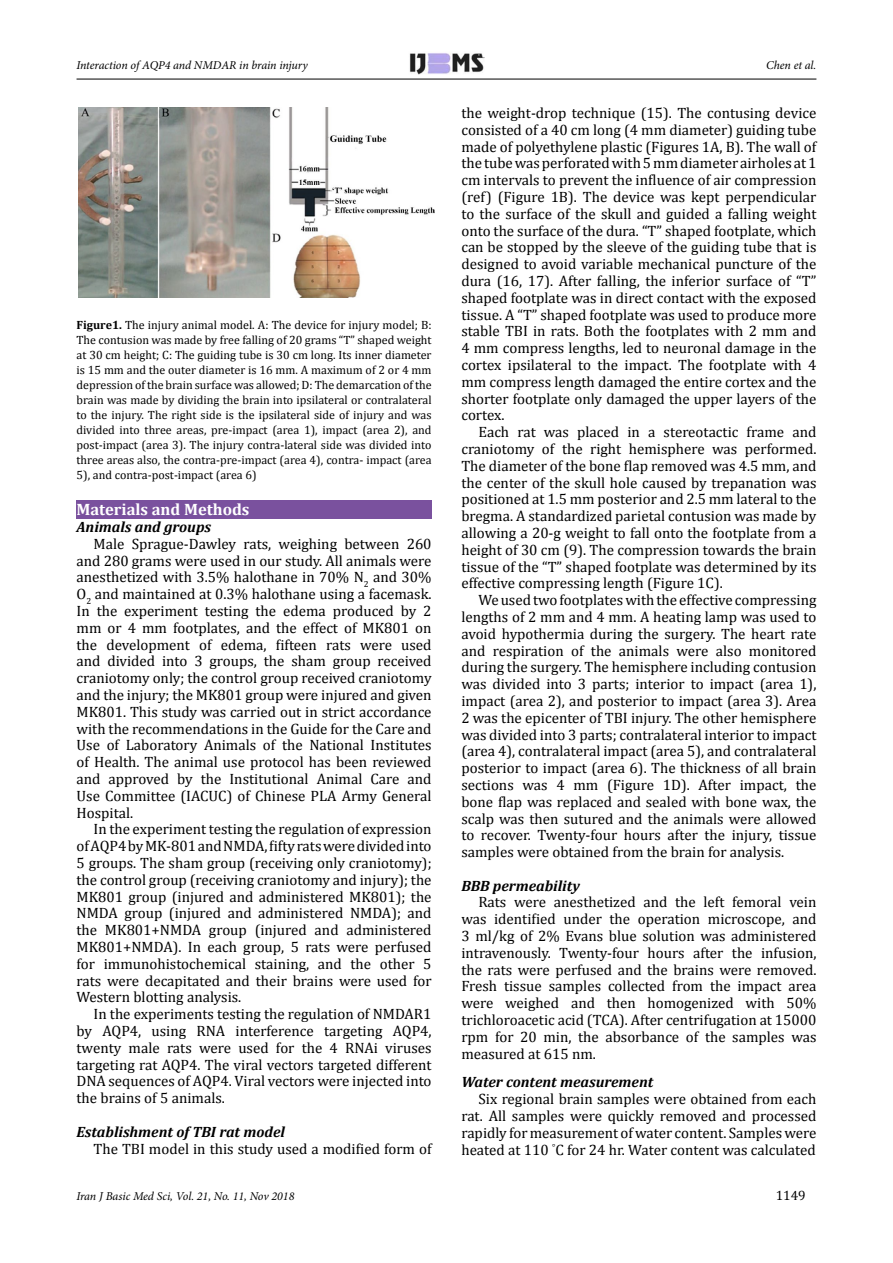
<style>
.page{position:relative;width:893px;height:1263px;background:#fff}
.page>*{position:absolute;margin:0;border:0;box-sizing:border-box;transform-origin:0 0}
.t1{font:700 16.5px "Cambria";color:#fff}
.t2{font:15px/16.8px "Cambria";color:#000;text-align:justify}
.t3{font:italic 700 15px "Cambria";color:#000}
.t4{font:13.5px "Cambria";color:#000}
.t5{font:12px/15px "Cambria";color:#000;text-align:justify}
.t6{font:italic 12px "Minion Pro";letter-spacing:-.01em;color:#000}
.s1{font-weight:700}
</style>
<div class="page">
<img style="left:409px;top:53px;width:76px;height:22px">
<hr style="left:77px;top:79px;width:739px;height:1px;background:#000">
<div style="left:77px;top:501px;width:355px;height:18px;background:#7a519e"></div>
<img style="left:78px;top:107px;width:356px;height:191px">
<p class="t6" style="left:77px;top:57px;width:233px">Interaction of AQP4 and NMDAR in brain injury</p>
<p class="t6" style="left:766px;top:57px;width:52px">Chen et al.</p>
<p class="t5" style="left:77px;top:317px;width:357px"><span class="s1">Figure1.</span> The injury animal model. A: The device for injury model; B:<br>The contusion was made by free falling of 20 grams “T” shaped weight at 30 cm height; C: The guiding tube is 30 cm long. Its inner diameter is 15 mm and the outer diameter is 16 mm. A maximum of 2 or 4 mm depression of the brain surface was allowed; D: The demarcation of the brain was made by dividing the brain into ipsilateral or contralateral to the injury. The right side is the ipsilateral side of injury and was divided into three areas, pre-impact (area 1), impact (area 2), and post-impact (area 3). The injury contra-lateral side was divided into three areas also, the contra-pre-impact (area 4), contra- impact (area 5), and contra-post-impact (area 6)</p>
<p class="t1" style="left:77px;top:498px;width:174px">Materials and Methods</p>
<p class="t3" style="left:77px;top:516px;width:136px">Animals and groups</p>
<p class="t2" style="left:77px;top:535px;width:357px;text-indent:17px">Male Sprague-Dawley rats, weighing between 260 and 280 grams were used in our study. All animals were anesthetized with 3.5% halothane in 70% N<sub>2</sub> and 30% O<sub>2</sub> and maintained at 0.3% halothane using a facemask.<br>In the experiment testing the edema produced by 2 mm or 4 mm footplates, and the effect of MK801 on the development of edema, fifteen rats were used and divided into 3 groups, the sham group received craniotomy only; the control group received craniotomy and the injury; the MK801 group were injured and given MK801. This study was carried out in strict accordance with the recommendations in the Guide for the Care and Use of Laboratory Animals of the National Institutes of Health. The animal use protocol has been reviewed and approved by the Institutional Animal Care and Use Committee (IACUC) of Chinese PLA Army General Hospital.</p>
<p class="t2" style="left:77px;top:821px;width:357px;text-indent:17px">In the experiment testing the regulation of expression of AQP4 by MK-801 and NMDA, fifty rats were divided into 5 groups. The sham group (receiving only craniotomy); the control group (receiving craniotomy and injury); the MK801 group (injured and administered MK801); the NMDA group (injured and administered NMDA); and the MK801+NMDA group (injured and administered MK801+NMDA). In each group, 5 rats were perfused for immunohistochemical staining, and the other 5 rats were decapitated and their brains were used for Western blotting analysis.</p>
<p class="t2" style="left:77px;top:1006px;width:357px;text-indent:17px">In the experiments testing the regulation of NMDAR1 by AQP4, using RNA interference targeting AQP4, twenty male rats were used for the 4 RNAi viruses targeting rat AQP4. The viral vectors targeted different DNA sequences of AQP4. Viral vectors were injected into the brains of 5 animals.</p>
<p class="t3" style="left:77px;top:1121px;width:210px">Establishment of TBI rat model</p>
<p class="t2" style="left:94px;top:1140px;width:340px">The TBI model in this study used a modified form of</p>
<p class="t2" style="left:461px;top:104px;width:357px">the weight-drop technique (15). The contusing device consisted of a 40 cm long (4 mm diameter) guiding tube made of polyethylene plastic (Figures 1A, B). The wall of the tube was perforated with 5 mm diameter airholes at 1 cm intervals to prevent the influence of air compression (ref) (Figure 1B). The device was kept perpendicular to the surface of the skull and guided a falling weight onto the surface of the dura. “T” shaped footplate, which can be stopped by the sleeve of the guiding tube that is designed to avoid variable mechanical puncture of the dura (16, 17). After falling, the inferior surface of “T” shaped footplate was in direct contact with the exposed tissue. A “T” shaped footplate was used to produce more stable TBI in rats. Both the footplates with 2 mm and 4 mm compress lengths, led to neuronal damage in the cortex ipsilateral to the impact. The footplate with 4 mm compress length damaged the entire cortex and the shorter footplate only damaged the upper layers of the cortex.</p>
<p class="t2" style="left:461px;top:424px;width:357px;text-indent:17px">Each rat was placed in a stereotactic frame and craniotomy of the right hemisphere was performed.<br>The diameter of the bone flap removed was 4.5 mm, and the center of the skull hole caused by trepanation was positioned at 1.5 mm posterior and 2.5 mm lateral to the bregma. A standardized parietal contusion was made by allowing a 20-g weight to fall onto the footplate from a height of 30 cm (9). The compression towards the brain tissue of the “T” shaped footplate was determined by its effective compressing length (Figure 1C).</p>
<p class="t2" style="left:461px;top:592px;width:357px;text-indent:17px">We used two footplates with the effective compressing lengths of 2 mm and 4 mm. A heating lamp was used to avoid hypothermia during the surgery. The heart rate and respiration of the animals were also monitored during the surgery. The hemisphere including contusion was divided into 3 parts; interior to impact (area 1), impact (area 2), and posterior to impact (area 3). Area 2 was the epicenter of TBI injury. The other hemisphere was divided into 3 parts; contralateral interior to impact (area 4), contralateral impact (area 5), and contralateral posterior to impact (area 6). The thickness of all brain sections was 4 mm (Figure 1D). After impact, the bone flap was replaced and sealed with bone wax, the scalp was then sutured and the animals were allowed to recover. Twenty-four hours after the injury, tissue samples were obtained from the brain for analysis.</p>
<p class="t3" style="left:461px;top:875px;width:120px">BBB permeability</p>
<p class="t2" style="left:461px;top:894px;width:357px;text-indent:17px">Rats were anesthetized and the left femoral vein was identified under the operation microscope, and 3 ml/kg of 2% Evans blue solution was administered intravenously. Twenty-four hours after the infusion, the rats were perfused and the brains were removed.<br>Fresh tissue samples collected from the impact area were weighed and then homogenized with 50% trichloroacetic acid (TCA). After centrifugation at 15000 rpm for 20 min, the absorbance of the samples was measured at 615 nm.</p>
<p class="t3" style="left:461px;top:1072px;width:193px">Water content measurement</p>
<p class="t2" style="left:461px;top:1090px;width:357px;text-indent:17px">Six regional brain samples were obtained from each rat. All samples were quickly removed and processed rapidly for measurement of water content. Samples were heated at 110 <sup>°</sup>C for 24 hr. Water content was calculated</p>
<p class="t6" style="left:77px;top:1187px;width:219px">Iran J Basic Med Sci, Vol. 21, No. 11, Nov 2018</p>
<p class="t4" style="left:776px;top:1187px;width:31px">1149</p>
</div>
